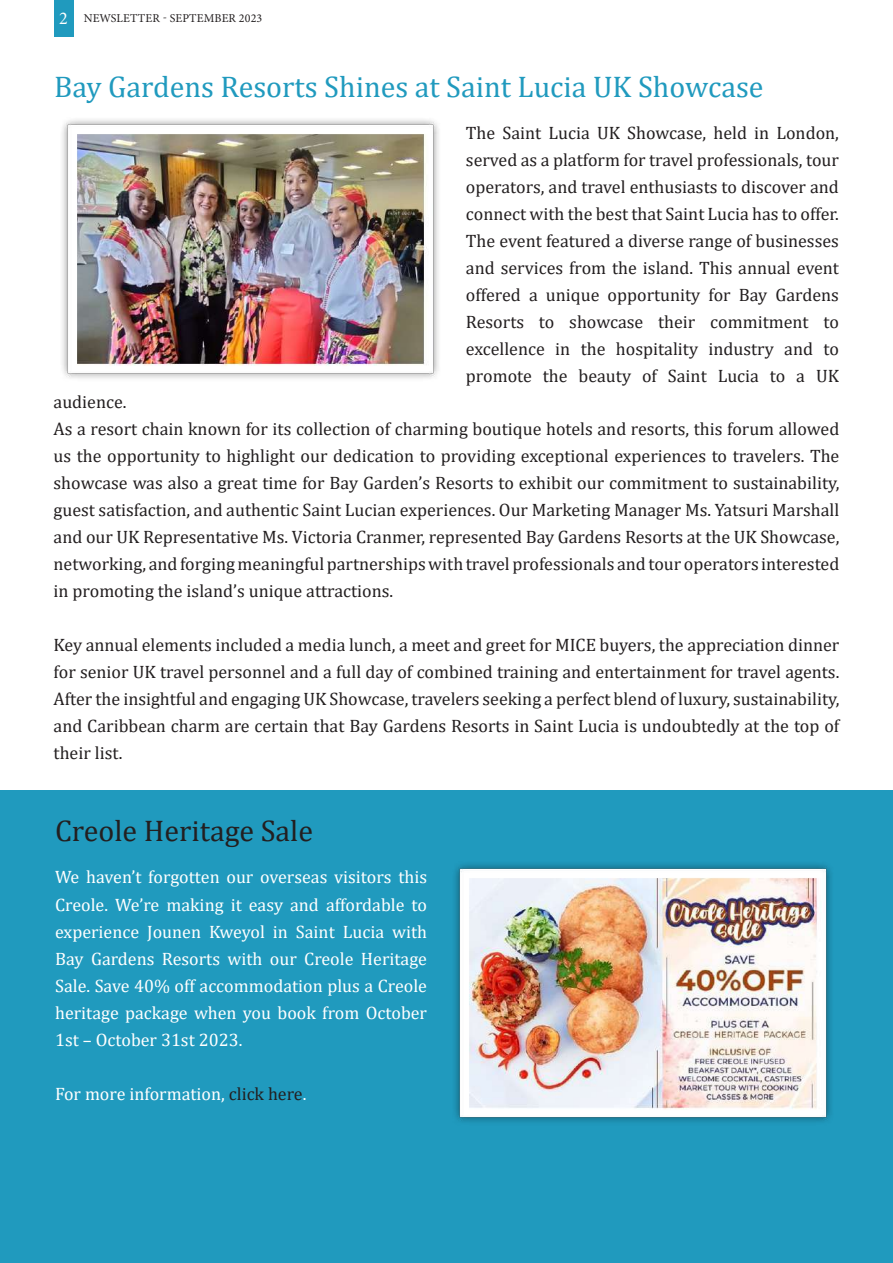
<style>
.page{position:relative;width:893px;height:1263px;background:#fff}
.page>*{position:absolute;margin:0;border:0;box-sizing:border-box;transform-origin:0 0}
.t1{font:30px "Cambria";color:#209abe}
.t2{font:30px "Cambria";color:#231f20}
.t3{font:18px/27px "Cambria";color:#231f20;text-align:justify}
.t4{font:18px/27px "Cambria";color:#fff;text-align:justify}
.t5{font:12px "Minion Pro";letter-spacing:.01em;color:#231f20}
.s1{font-size:18px;color:#fff}
.s2{color:#231f20}
</style>
<div class="page">
<div style="left:54px;top:0;width:19px;height:36px;background:#209abe"></div>
<img style="left:62px;top:119px;width:377px;height:260px">
<div style="left:0;top:791px;width:893px;height:472px;background:#209abe"></div>
<img style="left:455px;top:864px;width:376px;height:258px">
<p class="t5" style="left:59px;top:11px;width:205px"><span class="s1">2</span> NEWSLETTER - SEPTEMBER 2023</p>
<h1 class="t1" style="left:54px;top:69px;width:711px">Bay Gardens Resorts Shines at Saint Lucia UK Showcase</h1>
<p class="t3" style="left:466px;top:119px;width:375px">The Saint Lucia UK Showcase, held in London, served as a platform for travel professionals, tour operators, and travel enthusiasts to discover and connect with the best that Saint Lucia has to offer.<br>The event featured a diverse range of businesses and services from the island. This annual event offered a unique opportunity for Bay Gardens Resorts to showcase their commitment to excellence in the hospitality industry and to promote the beauty of Saint Lucia to a UK</p>
<p class="t3" style="left:54px;top:388px;width:787px;text-align:left">audience.<br>As a resort chain known for its collection of charming boutique hotels and resorts, this forum allowed us the opportunity to highlight our dedication to providing exceptional experiences to travelers. The showcase was also a great time for Bay Garden’s Resorts to exhibit our commitment to sustainability, guest satisfaction, and authentic Saint Lucian experiences. Our Marketing Manager Ms. Yatsuri Marshall and our UK Representative Ms. Victoria Cranmer, represented Bay Gardens Resorts at the UK Showcase, networking, and forging meaningful partnerships with travel professionals and tour operators interested in promoting the island’s unique attractions.</p>
<p class="t3" style="left:54px;top:631px;width:787px">Key annual elements included a media lunch, a meet and greet for MICE buyers, the appreciation dinner for senior UK travel personnel and a full day of combined training and entertainment for travel agents.<br>After the insightful and engaging UK Showcase, travelers seeking a perfect blend of luxury, sustainability, and Caribbean charm are certain that Bay Gardens Resorts in Saint Lucia is undoubtedly at the top of their list.</p>
<h1 class="t2" style="left:55px;top:813px;width:259px">Creole Heritage Sale</h1>
<p class="t4" style="left:55px;top:864px;width:373px">We haven’t forgotten our overseas visitors this Creole. We’re making it easy and affordable to experience Jounen Kweyol in Saint Lucia with Bay Gardens Resorts with our Creole Heritage Sale. Save 40% off accommodation plus a Creole heritage package when you book from October 1st – October 31st 2023.</p>
<p class="t4" style="left:55px;top:1080px;width:253px">For more information, <span class="s2">click here</span>.</p>
</div>
